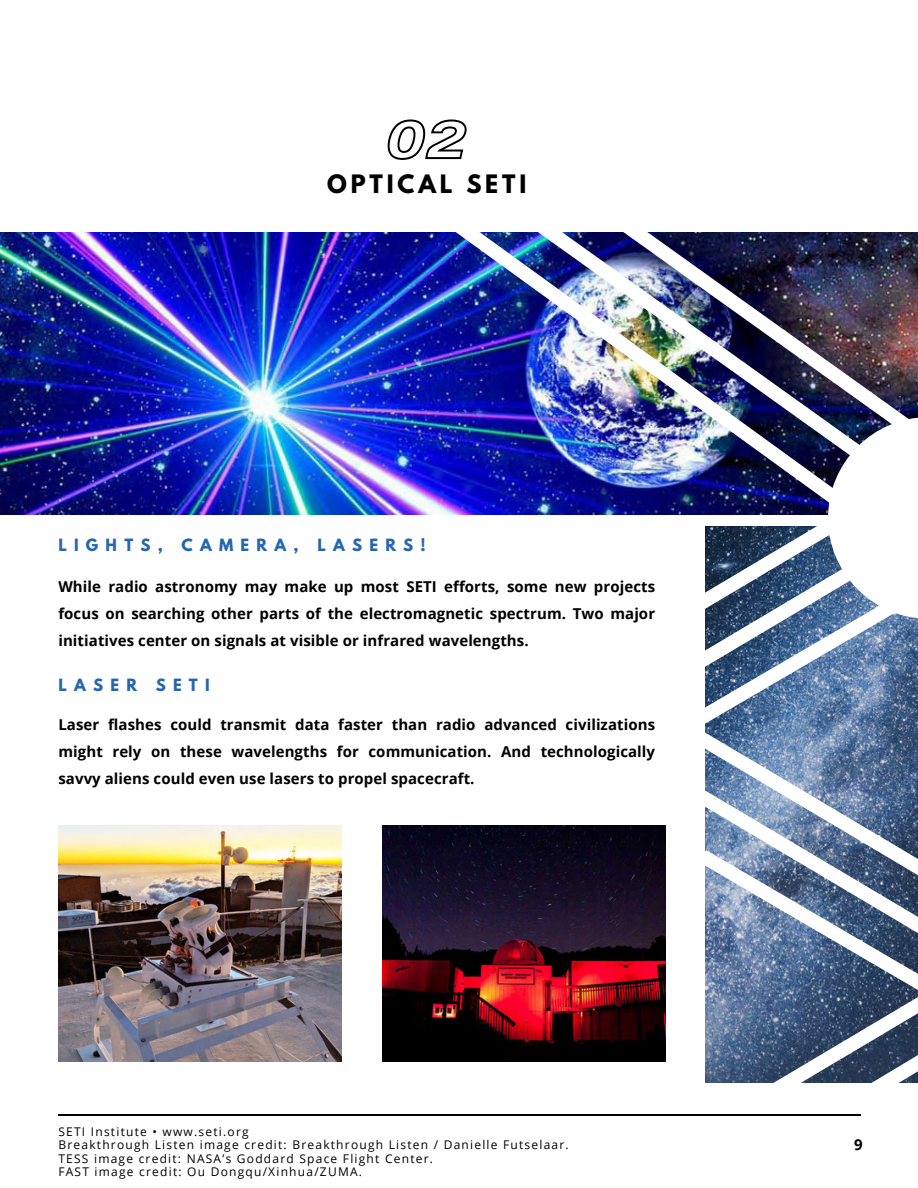
<style>
.page{position:relative;width:918px;height:1188px;background:#fff}
.page>*{position:absolute;margin:0;border:0;box-sizing:border-box;transform-origin:0 0}
.t1{font:700 22.5px "League Spartan";letter-spacing:.17em;color:#000}
.t2{font:700 15px/27px "Open Sans";letter-spacing:.005em;color:#000;text-align:justify}
.t3{font:700 15px "League Spartan";letter-spacing:.485em;color:#2666af}
.t4{font:12px/13.5px "Open Sans";letter-spacing:.1em;color:#000}
</style>
<div class="page">
<img style="left:0;top:233px;width:666px;height:281px">
<img style="left:839px;top:232px;width:79px;height:185px">
<img style="left:350px;top:232px;width:489px;height:272px">
<svg style="left:666px;top:417px;width:252px;height:666px"></svg>
<img style="left:58px;top:825px;width:284px;height:237px">
<img style="left:382px;top:825px;width:284px;height:237px">
<svg style="left:387px;top:119px;width:80px;height:41px"></svg>
<hr style="left:58px;top:1114px;width:803px;height:2px;background:#000">
<h1 class="t1" style="left:327px;top:173px;width:201px">OPTICAL SETI</h1>
<p class="t3" style="left:58px;top:538px;width:369px">LIGHTS, CAMERA, LASERS!</p>
<p class="t2" style="left:58px;top:572px;width:598px">While radio astronomy may make up most SETI efforts, some new projects focus on searching other parts of the electromagnetic spectrum. Two major initiatives center on signals at visible or infrared wavelengths.</p>
<p class="t3" style="left:58px;top:677px;width:153px">LASER SETI</p>
<p class="t2" style="left:58px;top:711px;width:598px">Laser flashes could transmit data faster than radio advanced civilizations might rely on these wavelengths for communication. And technologically savvy aliens could even use lasers to propel spacecraft.</p>
<p class="t4" style="left:58px;top:1124px;width:512px">SETI Institute • www.seti.org<br>Breakthrough Listen image credit: Breakthrough Listen / Danielle Futselaar.<br>TESS image credit: NASA’s Goddard Space Flight Center.<br>FAST image credit: Ou Dongqu/Xinhua/ZUMA.</p>
<p class="t2" style="left:854px;top:1130px;width:10px">9</p>
</div>
